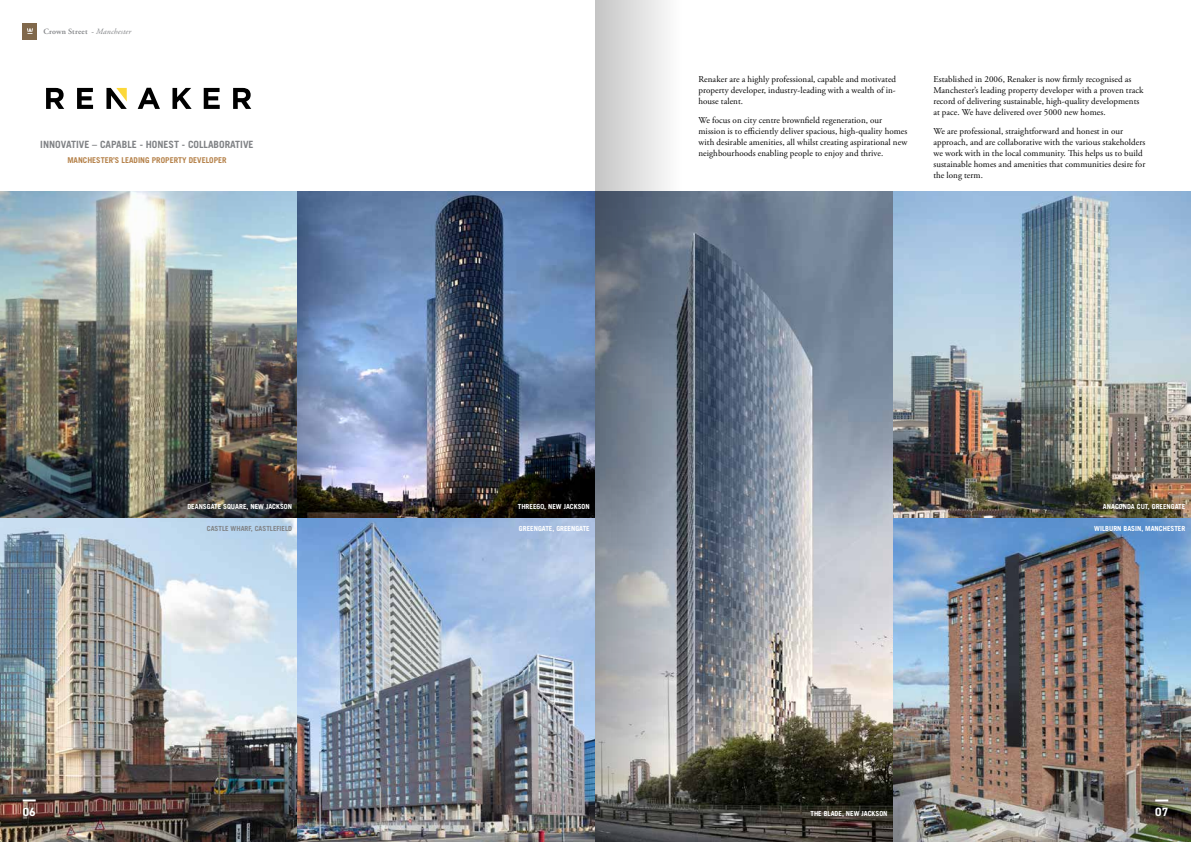
<style>
.page{position:relative;width:1191px;height:842px;background:#fff}
.page>*{position:absolute;margin:0;border:0;box-sizing:border-box;transform-origin:0 0}
.t1{font:700 12px "DIN2014";color:#fff}
.t2{font:700 10px "Trade Gothic";color:#808285}
.t3{font:9px/11px "Adobe Garamond Pro";letter-spacing:.005em;color:#000}
.t4{font:700 8px "Trade Gothic";color:#b58149}
.t5{font:600 8px "Adobe Garamond Pro";letter-spacing:.02em;color:#808285}
.t6{font:700 7px "Trade Gothic";color:#fff}
.t7{font:700 7px "Trade Gothic";color:#808285}
.s1{font-weight:400;font-style:italic}
</style>
<div class="page">
<img style="left:0;top:518px;width:298px;height:324px">
<img style="left:0;top:192px;width:298px;height:326px">
<img style="left:298px;top:518px;width:297px;height:324px">
<img style="left:298px;top:192px;width:297px;height:326px">
<img style="left:682px;top:192px;width:211px;height:650px">
<img style="left:893px;top:518px;width:298px;height:324px">
<img style="left:893px;top:192px;width:298px;height:326px">
<div style="left:23px;top:23px;width:14px;height:16px;background:#80684b"></div>
<svg style="left:27px;top:28px;width:6px;height:6px"></svg>
<svg style="left:23px;top:799px;width:13px;height:2px"></svg>
<svg style="left:1155px;top:799px;width:13px;height:2px"></svg>
<svg style="left:595px;top:0;width:87px;height:842px;background:#999fa6"></svg>
<svg style="left:46px;top:88px;width:18px;height:21px"></svg>
<svg style="left:77px;top:88px;width:16px;height:21px"></svg>
<svg style="left:138px;top:88px;width:22px;height:21px"></svg>
<svg style="left:172px;top:88px;width:20px;height:21px"></svg>
<svg style="left:204px;top:88px;width:16px;height:21px"></svg>
<svg style="left:233px;top:88px;width:18px;height:21px"></svg>
<svg style="left:106px;top:88px;width:21px;height:21px"></svg>
<p class="t5" style="left:43px;top:27px;width:89px">Crown Street - <span class="s1">Manchester</span></p>
<p class="t2" style="left:40px;top:138px;width:215px">INNOVATIVE – CAPABLE - HONEST - COLLABORATIVE</p>
<p class="t4" style="left:67px;top:156px;width:161px">MANCHESTER’S LEADING PROPERTY DEVELOPER</p>
<p class="t3" style="left:698px;top:74px;width:199px;text-align:justify">Renaker are a highly professional, capable and motivated property developer, industry-leading with a wealth of in&shy;house talent.</p>
<p class="t3" style="left:698px;top:115px;width:210px">We focus on city centre brownfield regeneration, our mission is to efficiently deliver spacious, high-quality homes with desirable amenities, all whilst creating aspirational new neighbourhoods enabling people to enjoy and thrive.</p>
<p class="t3" style="left:933px;top:74px;width:211px">Established in 2006, Renaker is now firmly recognised as Manchester’s leading property developer with a proven track record of delivering sustainable, high-quality developments at pace. We have delivered over 5000 new homes.</p>
<p class="t3" style="left:933px;top:126px;width:213px">We are professional, straightforward and honest in our approach, and are collaborative with the various stakeholders we work with in the local community. This helps us to build sustainable homes and amenities that communities desire for the long term.</p>
<p class="t6" style="left:187px;top:502px;width:106px">DEANSGATE SQUARE, NEW JACKSON</p>
<p class="t6" style="left:518px;top:502px;width:73px">THREE60, NEW JACKSON</p>
<p class="t6" style="left:1103px;top:502px;width:84px">ANACONDA CUT, GREENGATE</p>
<p class="t7" style="left:207px;top:525px;width:87px">CASTLE WHARF, CASTLEFIELD</p>
<p class="t6" style="left:519px;top:525px;width:72px">GREENGATE, GREENGATE</p>
<p class="t6" style="left:1094px;top:525px;width:93px">WILBURN BASIN, MANCHESTER</p>
<h1 class="t1" style="left:23px;top:804px;width:14px">06</h1>
<h1 class="t1" style="left:1155px;top:804px;width:14px">07</h1>
<p class="t6" style="left:810px;top:809px;width:79px">THE BLADE, NEW JACKSON</p>
</div>
